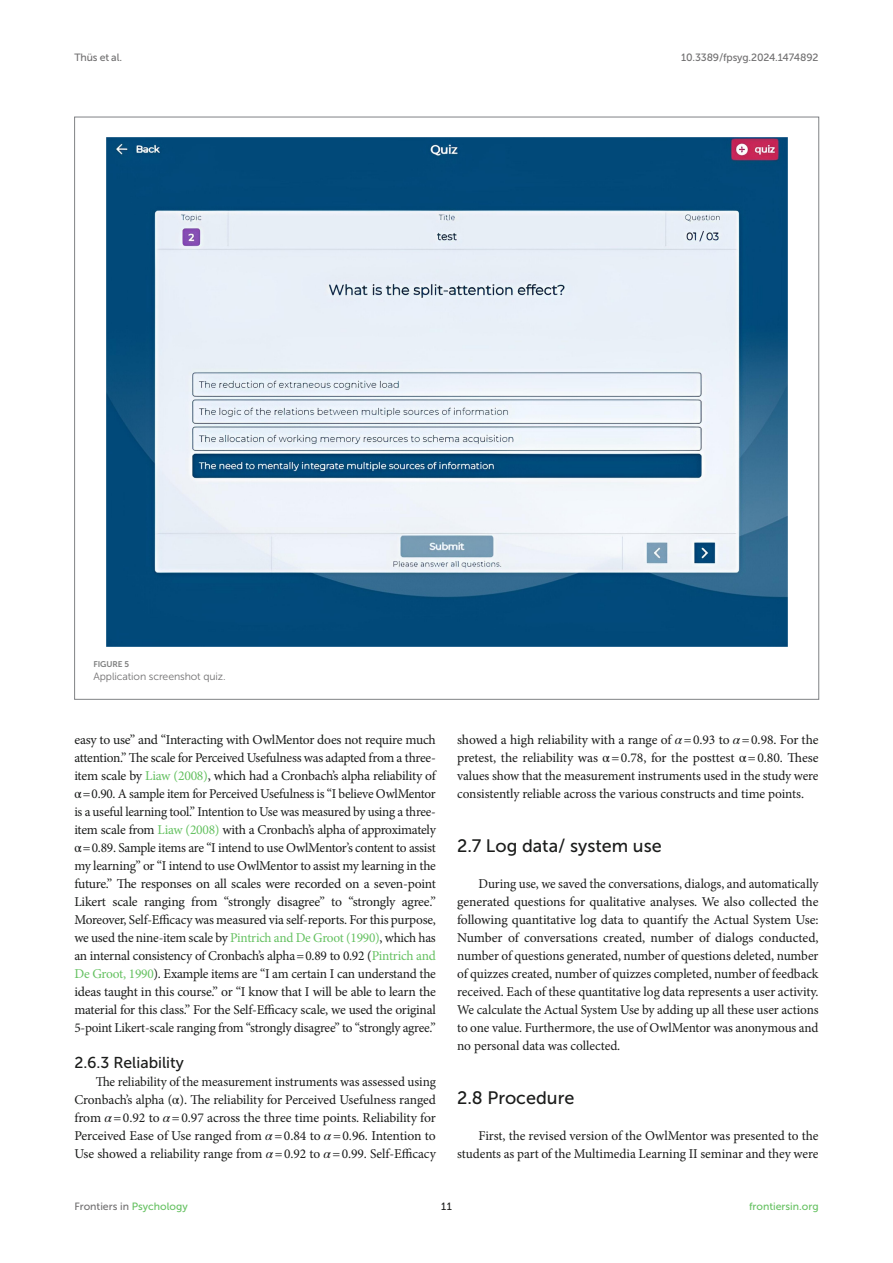
<style>
.page{position:relative;width:893px;height:1263px;background:#fff}
.page>*{position:absolute;margin:0;border:0;box-sizing:border-box;transform-origin:0 0}
.HEAD_2{font:18px "Museo Sans 500";color:#1b1c1b}
.HEAD_3{font:15.75px "Museo Sans 500";color:#1b1c1b}
.TEXT_FLUSH{font:13.5px/18px "Minion Pro";letter-spacing:-.01em;color:#1b1c1b;text-align:justify}
.t1{font:10.5px "Museo Sans 500";letter-spacing:-.015em;color:#706f70}
.FIG_LEG{font:10.5px "Museo Sans 300";letter-spacing:-.01em;color:#706f70}
.t2{font:10.5px "Museo Sans 500";color:#65c161}
.t3{font:10.5px "Museo Sans 500";color:#1b1c1b}
.FIG_HD{font:8.25px "Museo Sans 700";letter-spacing:-.01em;color:#7e7f7f}
.s1{color:#65c161}
.s2{font-family:"STIX General"}
.s3{font-family:"STIX General";font-style:italic}
</style>
<div class="page">
<img style="left:106px;top:137px;width:682px;height:510px">
<p class="t1" style="left:74px;top:51px;width:49px">Thüs et al.</p>
<p class="t1" style="left:681px;top:51px;width:139px">10.3389/fpsyg.2024.1474892</p>
<p class="FIG_HD" style="left:94px;top:659px;width:37px">FIGURE 5</p>
<p class="FIG_LEG" style="left:94px;top:671px;width:134px">Application screenshot quiz.</p>
<p class="TEXT_FLUSH" style="left:74px;top:731px;width:363px">easy to use” and “Interacting with OwlMentor does not require much attention.” The scale for Perceived Usefulness was adapted from a three&shy;item scale by <span class="s1">Liaw (2008)</span>, which had a Cronbach’s alpha reliability of <span class="s2">α</span>=0.90. A sample item for Perceived Usefulness is “I believe OwlMentor is a useful learning tool.” Intention to Use was measured by using a three&shy;item scale from <span class="s1">Liaw (2008)</span> with a Cronbach’s alpha of approximately <span class="s2">α</span>=0.89. Sample items are “I intend to use OwlMentor’s content to assist my learning” or “I intend to use OwlMentor to assist my learning in the future.” The responses on all scales were recorded on a seven-point Likert scale ranging from “strongly disagree” to “strongly agree.” Moreover, Self-Efficacy was measured via self-reports. For this purpose, we used the nine-item scale by <span class="s1">Pintrich and De Groot (1990)</span>, which has an internal consistency of Cronbach’s alpha=0.89 to 0.92 (<span class="s1">Pintrich and De Groot, 1990</span>). Example items are “I am certain I can understand the ideas taught in this course.” or “I know that I will be able to learn the material for this class.” For the Self-Efficacy scale, we used the original 5-point Likert-scale ranging from “strongly disagree” to “strongly agree.”</p>
<p class="HEAD_3" style="left:74px;top:1054px;width:111px">2.6.3 Reliability</p>
<p class="TEXT_FLUSH" style="left:74px;top:1073px;width:363px;text-indent:21px">The reliability of the measurement instruments was assessed using Cronbach’s alpha (<span class="s2">α</span>). The reliability for Perceived Usefulness ranged from <span class="s3">α</span>=0.92 to <span class="s3">α</span>=0.97 across the three time points. Reliability for Perceived Ease of Use ranged from <span class="s3">α</span>=0.84 to <span class="s3">α</span>=0.96. Intention to Use showed a reliability range from <span class="s3">α</span>=0.92 to <span class="s3">α</span>=0.99. Self-Efficacy</p>
<p class="TEXT_FLUSH" style="left:457px;top:731px;width:363px">showed a high reliability with a range of <span class="s3">α</span>=0.93 to <span class="s3">α</span>=0.98. For the pretest, the reliability was <span class="s2">α</span>=0.78, for the posttest <span class="s2">α</span>=0.80. These values show that the measurement instruments used in the study were consistently reliable across the various constructs and time points.</p>
<p class="HEAD_2" style="left:457px;top:836px;width:206px">2.7 Log data/ system use</p>
<p class="TEXT_FLUSH" style="left:457px;top:875px;width:363px;text-indent:21px">During use, we saved the conversations, dialogs, and automatically generated questions for qualitative analyses. We also collected the following quantitative log data to quantify the Actual System Use:<br>Number of conversations created, number of dialogs conducted, number of questions generated, number of questions deleted, number of quizzes created, number of quizzes completed, number of feedback received. Each of these quantitative log data represents a user activity.<br>We calculate the Actual System Use by adding up all these user actions to one value. Furthermore, the use of OwlMentor was anonymous and no personal data was collected.</p>
<p class="HEAD_2" style="left:457px;top:1088px;width:119px">2.8 Procedure</p>
<p class="TEXT_FLUSH" style="left:457px;top:1127px;width:363px;text-align:right">First, the revised version of the OwlMentor was presented to the students as part of the Multimedia Learning II seminar and they were</p>
<p class="t1" style="left:74px;top:1200px;width:115px">Frontiers in <span class="s1">Psychology</span></p>
<p class="t3" style="left:441px;top:1200px;width:12px">11</p>
<p class="t2" style="left:749px;top:1200px;width:71px">frontiersin.org</p>
</div>
